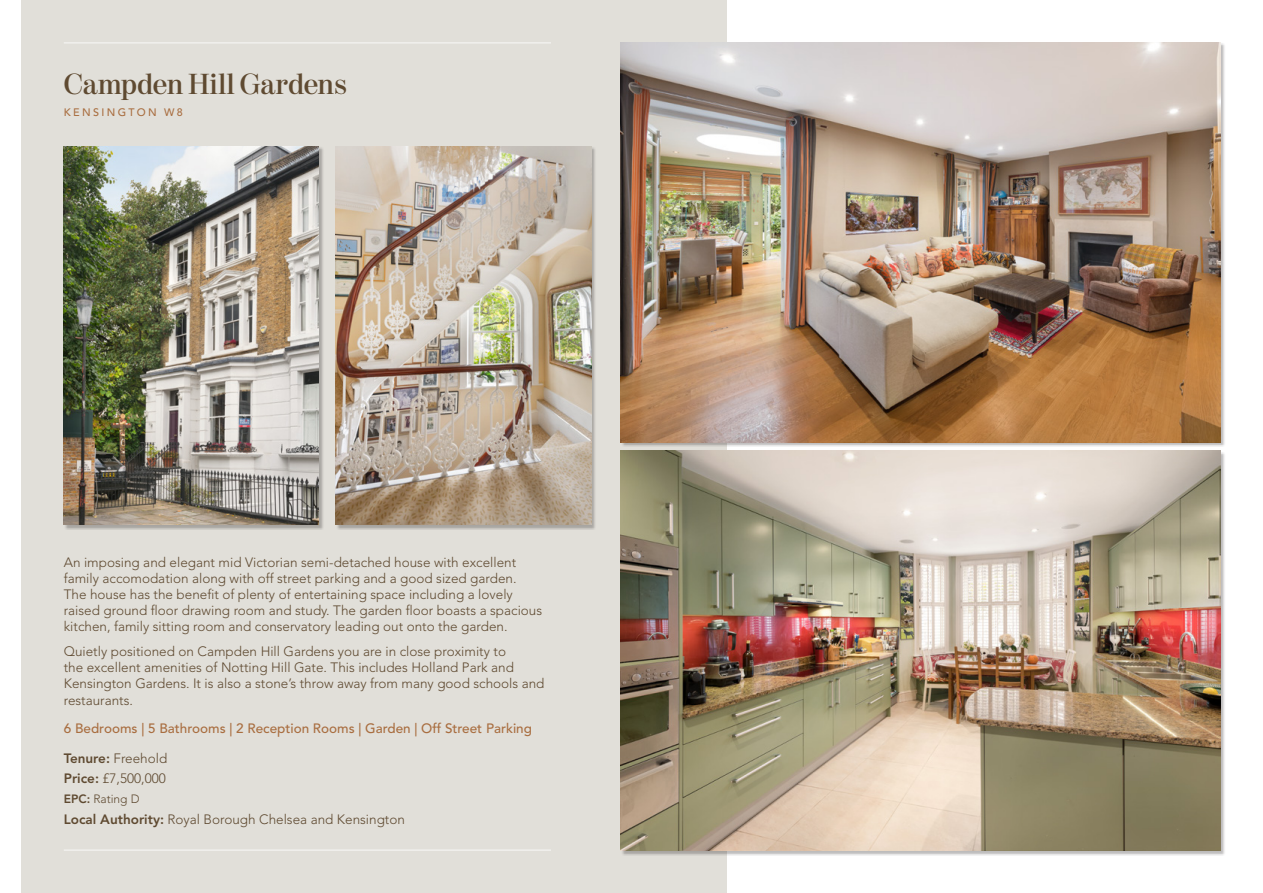
<style>
.page{position:relative;width:1263px;height:893px;background:#fff}
.page>*{position:absolute;margin:0;border:0;box-sizing:border-box;transform-origin:0 0}
.t1{font:600 28.8px "Moderno FB";letter-spacing:-.005em;color:#5f4a31}
.t2{font:300 13.5px/16.2px "Avenir LT Std";color:#5f4a31}
.t3{font:500 13.5px "Avenir LT Std";color:#a96e40}
.t4{font:300 12px "Avenir LT Std";color:#5f4a31}
.t5{font:500 10.8px "Avenir LT Std";letter-spacing:.215em;color:#a96e40}
.s1{font-weight:800}
</style>
<div class="page">
<div style="left:21px;top:0;width:706px;height:893px;background:#e1dfd9"></div>
<div style="left:64px;top:146px;width:260px;height:384px;background:#231f20;opacity:.3"></div>
<img style="left:64px;top:146px;width:255px;height:379px">
<div style="left:336px;top:146px;width:260px;height:384px;background:#231f20;opacity:.3"></div>
<img style="left:336px;top:146px;width:255px;height:379px">
<div style="left:621px;top:43px;width:604px;height:404px;background:#231f20;opacity:.3"></div>
<img style="left:621px;top:43px;width:599px;height:399px">
<div style="left:621px;top:451px;width:604px;height:404px;background:#231f20;opacity:.3"></div>
<img style="left:621px;top:451px;width:599px;height:399px">
<hr style="left:64px;top:43px;width:487px;height:1px;background:#fff">
<hr style="left:64px;top:850px;width:487px;height:1px;background:#fff">
<h1 class="t1" style="left:64px;top:68px;width:285px">Campden Hill Gardens</h1>
<p class="t5" style="left:64px;top:106px;width:120px">KENSINGTON W8</p>
<p class="t2" style="left:64px;top:554px;width:480px">An imposing and elegant mid Victorian semi-detached house with excellent family accomodation along with off street parking and a good sized garden.<br>The house has the benefit of plenty of entertaining space including a lovely raised ground floor drawing room and study. The garden floor boasts a spacious kitchen, family sitting room and conservatory leading out onto the garden.</p>
<p class="t2" style="left:64px;top:643px;width:482px">Quietly positioned on Campden Hill Gardens you are in close proximity to<br>the excellent amenities of Notting Hill Gate. This includes Holland Park and Kensington Gardens. It is also a stone’s throw away from many good schools and restaurants.</p>
<p class="t3" style="left:64px;top:721px;width:470px">6 Bedrooms | 5 Bathrooms | 2 Reception Rooms | Garden | Off Street Parking</p>
<p class="t2" style="left:64px;top:748px;width:105px;line-height:20.4px"><span class="s1">Tenure:</span> Freehold<br><span class="s1">Price:</span> £7,500,000</p>
<p class="t4" style="left:64px;top:792px;width:77px"><span class="s1">EPC:</span> Rating D</p>
<p class="t2" style="left:64px;top:811px;width:343px"><span class="s1">Local Authority:</span> Royal Borough Chelsea and Kensington</p>
</div>
